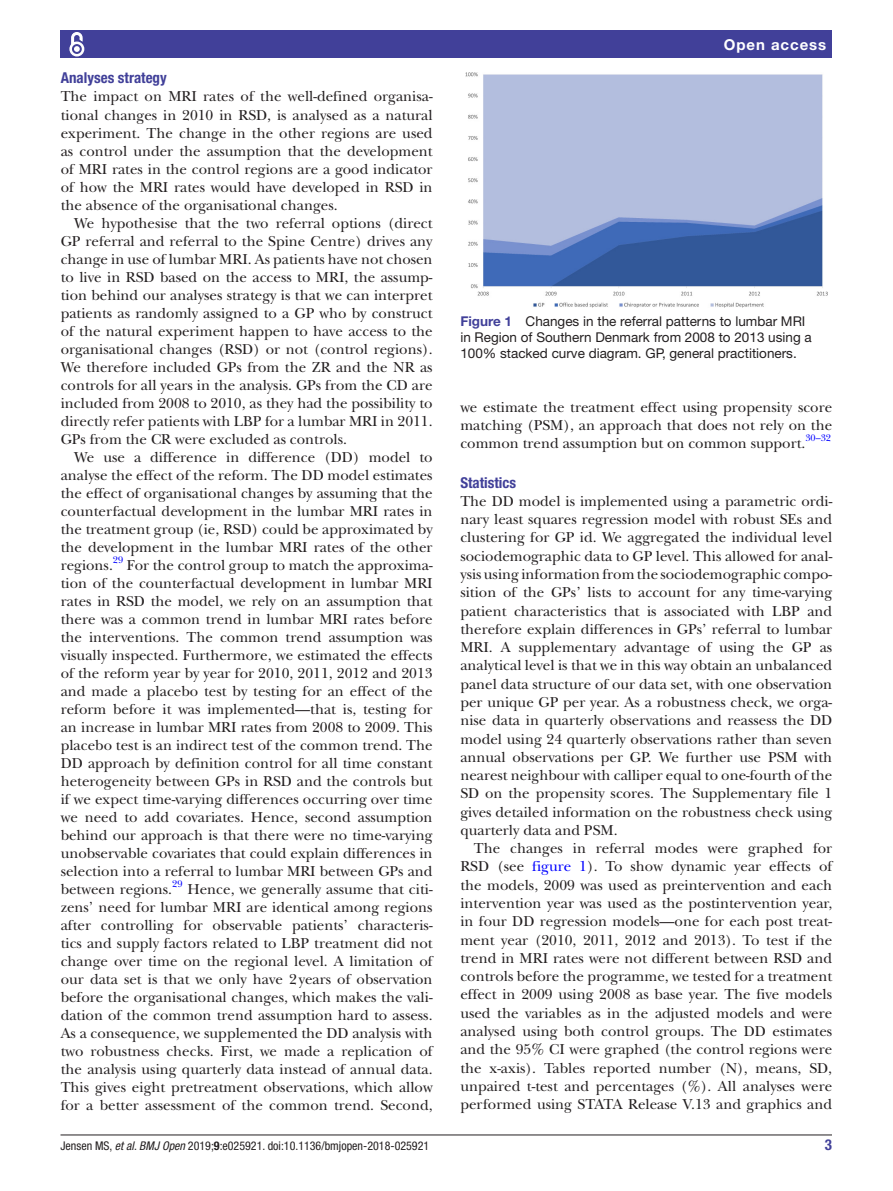
<style>
.page{position:relative;width:893px;height:1191px;background:#fff}
.page>*{position:absolute;margin:0;border:0;box-sizing:border-box;transform-origin:0 0}
.t1{font:15px/18px "New Baskerville";color:#231f20;text-align:justify}
.t2{font:700 condensed 15px "Helvetica Neue LT Std";color:#414099}
.t3{font:700 15px "Helvetica Neue LT Std";letter-spacing:.065em;color:#fff}
.t4{font:13.5px/16.2px "Helvetica Neue LT Std";color:#231f20}
.t5{font:condensed 12px "Helvetica Neue LT Std";color:#231f20}
.t6{font:9.9px "New Baskerville";color:#00f}
.s1{font-weight:700;color:#414099}
.s2{color:#00f}
.s3{font-style:italic}
.s4{font-weight:700}
</style>
<div class="page">
<hr style="left:61px;top:1134px;width:771px;height:1px;background:#231f20">
<div style="left:61px;top:31px;width:771px;height:27px;background:#414099"></div>
<svg style="left:69px;top:32px;width:16px;height:25px"></svg>
<img style="left:466px;top:73px;width:361px;height:235px">
<p class="t2" style="left:61px;top:69px;width:108px">Analyses strategy</p>
<p class="t1" style="left:61px;top:88px;width:373px">The impact on MRI rates of the well-defined organisa&shy;tional changes in 2010 in RSD, is analysed as a natural experiment. The change in the other regions are used as control under the assumption that the development of MRI rates in the control regions are a good indicator of how the MRI rates would have developed in RSD in the absence of the organisational changes.</p>
<p class="t1" style="left:61px;top:214px;width:373px;text-indent:14px">We hypothesise that the two referral options (direct GP referral and referral to the Spine Centre) drives any change in use of lumbar MRI. As patients have not chosen to live in RSD based on the access to MRI, the assump&shy;tion behind our analyses strategy is that we can interpret patients as randomly assigned to a GP who by construct of the natural experiment happen to have access to the organisational changes (RSD) or not (control regions).<br>We therefore included GPs from the ZR and the NR as controls for all years in the analysis. GPs from the CD are included from 2008 to 2010, as they had the possibility to directly refer patients with LBP for a lumbar MRI in 2011.<br>GPs from the CR were excluded as controls.</p>
<p class="t1" style="left:61px;top:448px;width:373px;text-indent:14px">We use a difference in difference (DD) model to analyse the effect of the reform. The DD model estimates the effect of organisational changes by assuming that the counterfactual development in the lumbar MRI rates in the treatment group (ie, RSD) could be approximated by the development in the lumbar MRI rates of the other regions.</p>
<p class="t6" style="left:113px;top:554px;width:12px">29</p>
<p class="t1" style="left:61px;top:556px;width:373px;text-indent:66px">For the control group to match the approxima&shy;tion of the counterfactual development in lumbar MRI rates in RSD the model, we rely on an assumption that there was a common trend in lumbar MRI rates before the interventions. The common trend assumption was visually inspected. Furthermore, we estimated the effects of the reform year by year for 2010, 2011, 2012 and 2013 and made a placebo test by testing for an effect of the reform before it was implemented—that is, testing for an increase in lumbar MRI rates from 2008 to 2009. This placebo test is an indirect test of the common trend. The DD approach by definition control for all time constant heterogeneity between GPs in RSD and the controls but if we expect time-varying differences occurring over time we need to add covariates. Hence, second assumption behind our approach is that there were no time-varying unobservable covariates that could explain differences in selection into a referral to lumbar MRI between GPs and between regions.</p>
<p class="t6" style="left:172px;top:878px;width:12px">29</p>
<p class="t1" style="left:61px;top:880px;width:373px;text-indent:127px">Hence, we generally assume that citi&shy;zens’ need for lumbar MRI are identical among regions after controlling for observable patients’ characteris&shy;tics and supply factors related to LBP treatment did not change over time on the regional level. A limitation of our data set is that we only have 2years of observation before the organisational changes, which makes the vali&shy;dation of the common trend assumption hard to assess.<br>As a consequence, we supplemented the DD analysis with two robustness checks. First, we made a replication of the analysis using quarterly data instead of annual data.<br>This gives eight pretreatment observations, which allow for a better assessment of the common trend. Second,</p>
<p class="t3" style="left:724px;top:35px;width:104px">Open access</p>
<p class="t4" style="left:460px;top:312px;width:353px"><span class="s1">Figure 1</span> Changes in the referral patterns to lumbar MRI in Region of Southern Denmark from 2008 to 2013 using a<br>100% stacked curve diagram. GP, general practitioners.</p>
<p class="t1" style="left:460px;top:397px;width:373px">we estimate the treatment effect using propensity score matching (PSM), an approach that does not rely on the common trend assumption but on common support.<sup>30–32</sup></p>
<p class="t2" style="left:460px;top:473px;width:57px">Statistics</p>
<p class="t1" style="left:460px;top:492px;width:373px">The DD model is implemented using a parametric ordi&shy;nary least squares regression model with robust SEs and clustering for GP id. We aggregated the individual level sociodemographic data to GP level. This allowed for anal&shy;ysis using information from the sociodemographic compo&shy;sition of the GPs’ lists to account for any time-varying patient characteristics that is associated with LBP and therefore explain differences in GPs’ referral to lumbar MRI. A supplementary advantage of using the GP as analytical level is that we in this way obtain an unbalanced panel data structure of our data set, with one observation per unique GP per year. As a robustness check, we orga&shy;nise data in quarterly observations and reassess the DD model using 24 quarterly observations rather than seven annual observations per GP. We further use PSM with nearest neighbour with calliper equal to one-fourth of the SD on the propensity scores. The Supplementary file 1 gives detailed information on the robustness check using quarterly data and PSM.</p>
<p class="t1" style="left:460px;top:839px;width:373px;text-indent:14px">The changes in referral modes were graphed for RSD (see <span class="s2">figure 1</span>). To show dynamic year effects of the models, 2009 was used as preintervention and each intervention year was used as the postintervention year, in four DD regression models—one for each post treat&shy;ment year (2010, 2011, 2012 and 2013). To test if the trend in MRI rates were not different between RSD and controls before the programme, we tested for a treatment effect in 2009 using 2008 as base year. The five models used the variables as in the adjusted models and were analysed using both control groups. The DD estimates and the 95% CI were graphed (the control regions were the x-axis). Tables reported number (N), means, SD, unpaired t-test and percentages (%). All analyses were performed using STATA Release V.13 and graphics and</p>
<p class="t5" style="left:61px;top:1138px;width:370px">Jensen MS, <span class="s3">et al</span>. <span class="s3">BMJ Open</span> 2019;<span class="s4">9</span>:e025921. doi:10.1136/bmjopen-2018-025921</p>
<p class="t2" style="left:825px;top:1135px;width:9px">3</p>
</div>
